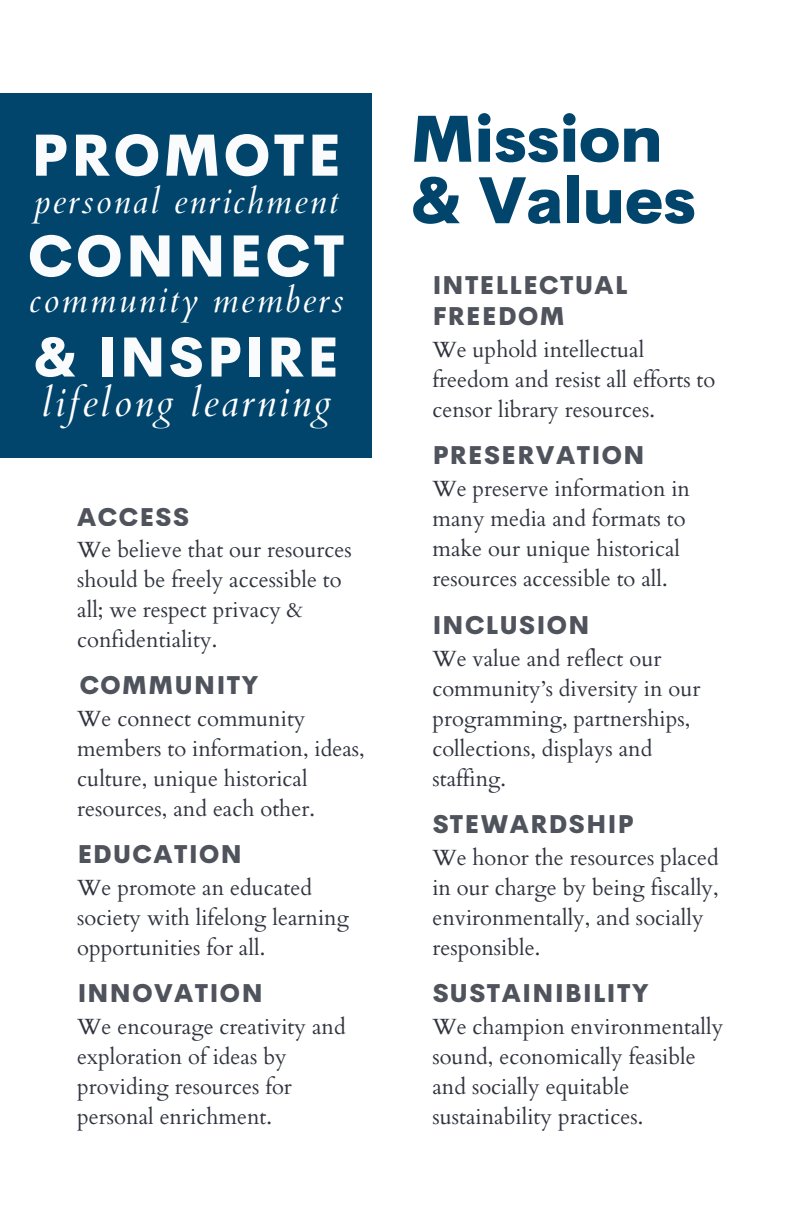
<style>
.page{position:relative;width:792px;height:1224px;background:#fff}
.page>*{position:absolute;margin:0;border:0;box-sizing:border-box;transform-origin:0 0}
.t1{font:800 64px/61.6px "Cerebri Sans";color:#02456c}
.t2{font:800 57.2px "Cerebri Sans";letter-spacing:.06em;color:#f9fbfc}
.t3{font:800 54.4px "Cerebri Sans";letter-spacing:.06em;color:#f9fbfc}
.t4{font:italic 39.8px "Cardo";letter-spacing:.06em;color:#fff}
.t5{font:italic 35px "Cardo";letter-spacing:.06em;color:#fff}
.t6{font:italic 34.8px "Cardo";letter-spacing:.06em;color:#fff}
.t7{font:800 25px/31.2px "Cerebri Sans";letter-spacing:.06em;color:#30343f}
.t8{font:22px/30px "Cardo";color:#30343f}
</style>
<div class="page">
<div style="left:0;top:93px;width:371px;height:364px;background:#02456c"></div>
<h2 class="t2" style="left:31px;top:119px;width:311px">PROMOTE</h2>
<h3 class="t6" style="left:34px;top:179px;width:306px">personal enrichment</h3>
<h2 class="t2" style="left:28px;top:219px;width:318px">CONNECT</h2>
<h3 class="t5" style="left:29px;top:278px;width:316px">community members</h3>
<h3 class="t3" style="left:34px;top:322px;width:306px">&amp; INSPIRE</h3>
<h3 class="t4" style="left:41px;top:376px;width:291px">lifelong learning</h3>
<p class="t7" style="left:77px;top:501px;width:113px">ACCESS</p>
<p class="t8" style="left:77px;top:535px;width:276px">We believe that our resources should be freely accessible to all; we respect privacy &amp; confidentiality.</p>
<p class="t7" style="left:80px;top:670px;width:180px">COMMUNITY</p>
<p class="t8" style="left:77px;top:704px;width:289px">We connect community members to information, ideas, culture, unique historical resources, and each other.</p>
<p class="t7" style="left:77px;top:839px;width:166px">EDUCATION</p>
<p class="t8" style="left:77px;top:873px;width:273px">We promote an educated society with lifelong learning opportunities for all.</p>
<p class="t7" style="left:77px;top:978px;width:187px">INNOVATION</p>
<p class="t8" style="left:77px;top:1012px;width:270px">We encourage creativity and exploration of ideas by providing resources for personal enrichment.</p>
<h1 class="t1" style="left:411px;top:109px;width:287px">Mission &amp; Values</h1>
<p class="t7" style="left:432px;top:270px;width:196px">INTELLECTUAL<br>FREEDOM</p>
<p class="t8" style="left:432px;top:335px;width:284px">We uphold intellectual freedom and resist all efforts to censor library resources.</p>
<p class="t7" style="left:432px;top:440px;width:214px">PRESERVATION</p>
<p class="t8" style="left:432px;top:474px;width:259px">We preserve information in many media and formats to make our unique historical resources accessible to all.</p>
<p class="t7" style="left:432px;top:610px;width:159px">INCLUSION</p>
<p class="t8" style="left:432px;top:644px;width:270px">We value and reflect our community’s diversity in our programming, partnerships, collections, displays and staffing.</p>
<p class="t7" style="left:432px;top:809px;width:203px">STEWARDSHIP</p>
<p class="t8" style="left:432px;top:843px;width:288px">We honor the resources placed in our charge by being fiscally, environmentally, and socially responsible.</p>
<p class="t7" style="left:432px;top:978px;width:218px">SUSTAINIBILITY</p>
<p class="t8" style="left:432px;top:1012px;width:293px">We champion environmentally sound, economically feasible and socially equitable sustainability practices.</p>
</div>
